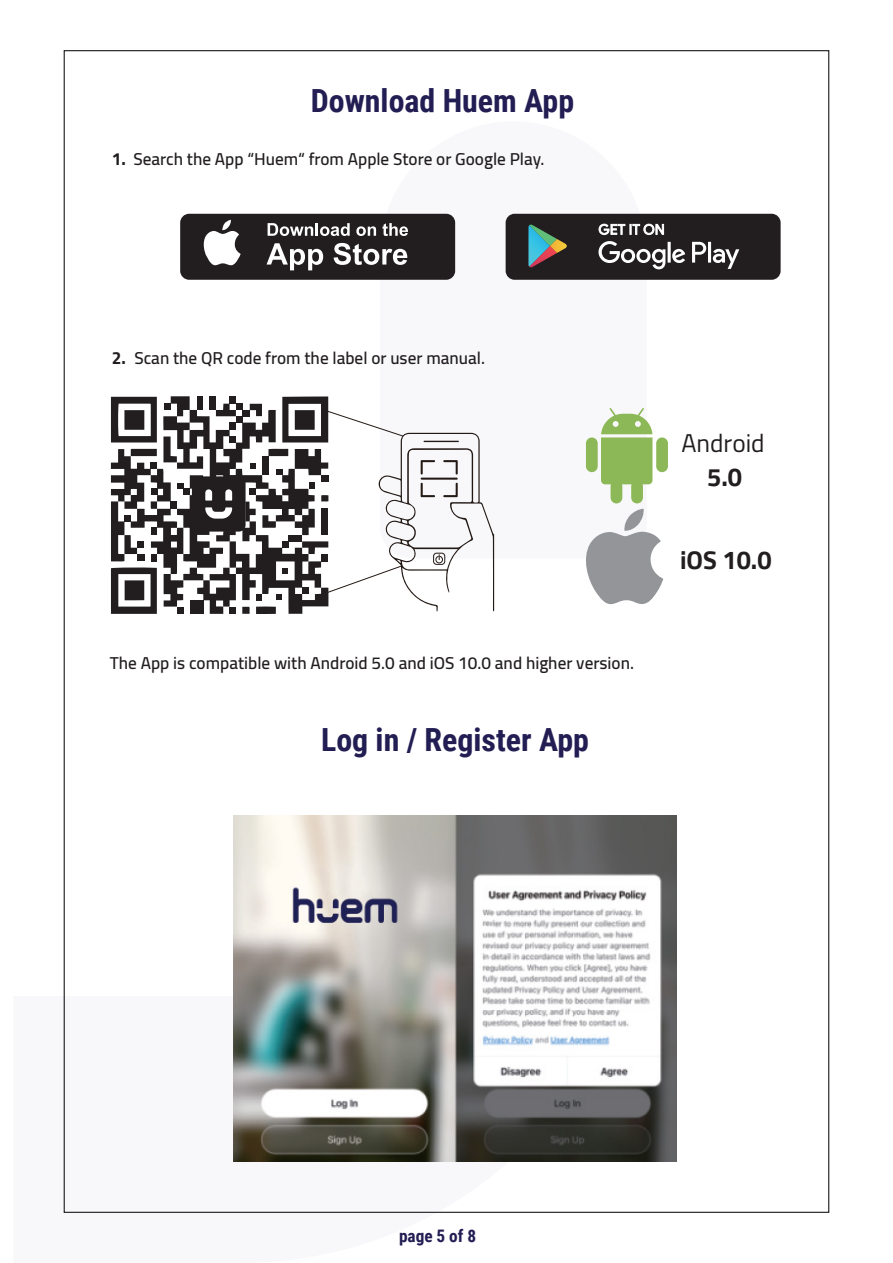
<style>
.page{position:relative;width:893px;height:1263px;background:#fff}
.page>*{position:absolute;margin:0;border:0;box-sizing:border-box;transform-origin:0 0}
.t1{font:700 31.95px "Roboto Condensed";color:#221d53}
.t2{font:700 25.35px "Cairo";color:#221e1f}
.t3{font:25.35px "Cairo";color:#221e1f}
.t4{font:600 17.25px "Cairo";color:#221e1f}
.t5{font:700 17.25px "Roboto Condensed";color:#221d53}
.s1{font-weight:700}
</style>
<div class="page">
<svg style="left:63px;top:825px;width:584px;height:388px"></svg>
<div style="left:180px;top:214px;width:275px;height:66px;background:#221e1f;border-radius:9px"></div>
<svg style="left:204px;top:220px;width:37px;height:45px"></svg>
<svg style="left:268px;top:223px;width:82px;height:13px"></svg>
<svg style="left:356px;top:226px;width:20px;height:10px"></svg>
<svg style="left:382px;top:223px;width:26px;height:13px"></svg>
<svg style="left:266px;top:243px;width:57px;height:27px"></svg>
<svg style="left:334px;top:243px;width:73px;height:22px"></svg>
<div style="left:506px;top:214px;width:275px;height:66px;background:#221e1f;border-radius:9px"></div>
<svg style="left:599px;top:224px;width:65px;height:11px"></svg>
<svg style="left:598px;top:241px;width:141px;height:28px"></svg>
<svg style="left:528px;top:225px;width:39px;height:43px"></svg>
<div style="left:586px;top:437px;width:12px;height:35px;background:#8cb857;border-radius:6px"></div>
<div style="left:656px;top:437px;width:12px;height:35px;background:#8cb857;border-radius:6px"></div>
<svg style="left:601px;top:408px;width:51px;height:95px"></svg>
<svg style="left:586px;top:509px;width:77px;height:95px"></svg>
<svg style="left:111px;top:396px;width:383px;height:218px"></svg>
<img style="left:234px;top:815px;width:442px;height:346px">
<h1 class="t1" style="left:311px;top:78px;width:265px">Download Huem App</h1>
<p class="t4" style="left:112px;top:144px;width:434px"><span class="s1">1.</span> Search the App “Huem“ from Apple Store or Google Play.</p>
<p class="t4" style="left:112px;top:343px;width:375px"><span class="s1">2.</span> Scan the QR code from the label or user manual.</p>
<p class="t4" style="left:110px;top:648px;width:526px">The App is compatible with Android 5.0 and iOS 10.0 and higher version.</p>
<h1 class="t1" style="left:321px;top:717px;width:269px">Log in / Register App</h1>
<h2 class="t3" style="left:681px;top:422px;width:85px">Android</h2>
<h2 class="t2" style="left:707px;top:462px;width:36px">5.0</h2>
<h2 class="t2" style="left:680px;top:546px;width:93px">iOS 10.0</h2>
<p class="t5" style="left:399px;top:1223px;width:79px">page 5 of 8</p>
</div>
